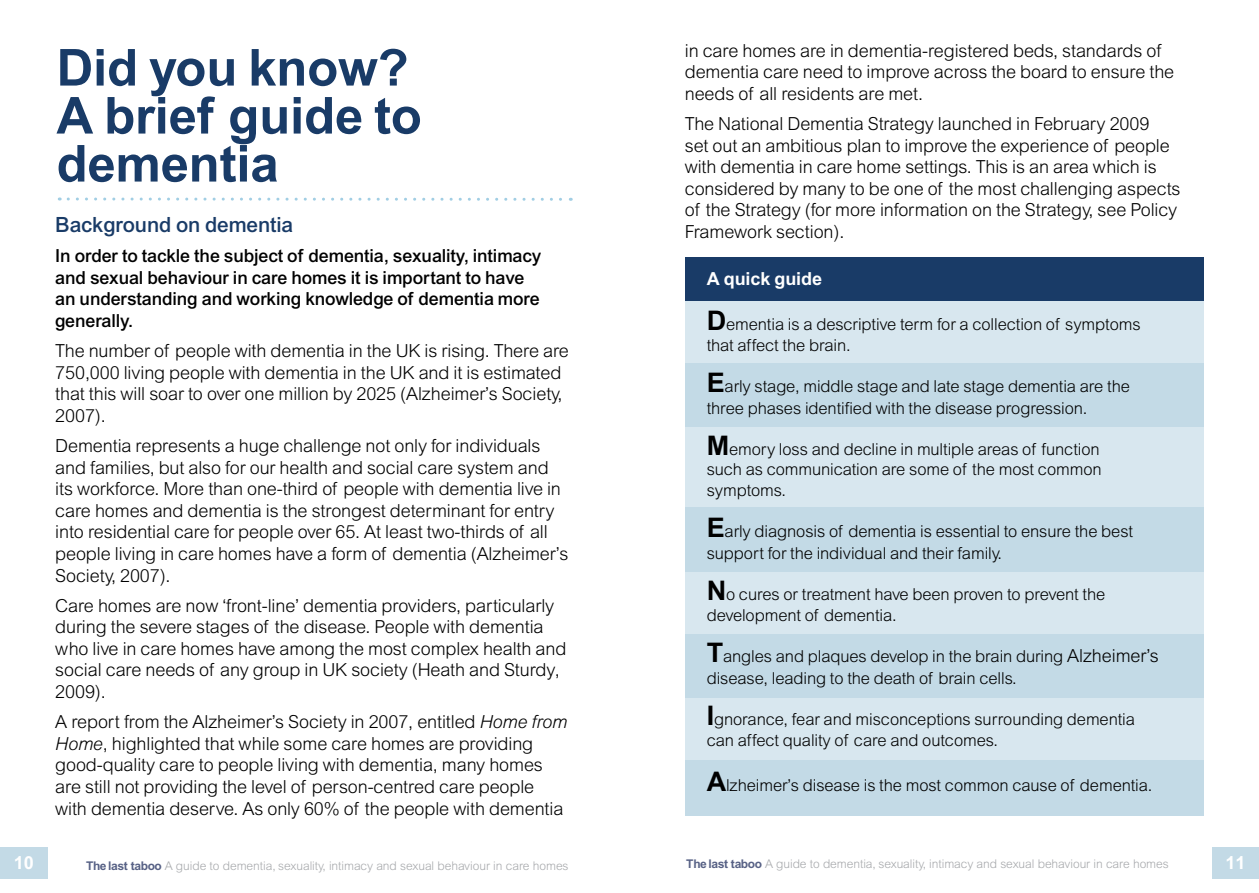
<style>
.page{position:relative;width:1259px;height:893px;background:#fff}
.page>*{position:absolute;margin:0;border:0;box-sizing:border-box;transform-origin:0 0}
.t1{font:700 51px/48px "Arial";letter-spacing:-.005em;color:#193b67}
.t2{font:500 21px "Arial";letter-spacing:-.005em;color:#193b67}
.t3{font:300 18px/21.6px "Arial";letter-spacing:-.005em;color:#000}
.t4{font:500 18px/21.6px "Arial";letter-spacing:-.005em;color:#000}
.t5{font:700 18px "Arial";letter-spacing:-.005em;color:#fff}
.t6{font:300 16.5px/21.6px "Arial";letter-spacing:-.005em;color:#000}
.t7{font:300 12px "Arial";letter-spacing:-.005em;color:#a7a9ac}
.s1{font-weight:700;font-size:27px}
.s2{font-size:18px}
.s3{font-style:italic}
.s4{font-weight:700;color:#576185}
</style>
<div class="page">
<div style="left:0;top:846px;width:47px;height:32px;background:#c3dae6"></div>
<div style="left:1212px;top:846px;width:47px;height:32px;background:#c3dae6"></div>
<div style="left:685px;top:258px;width:518px;height:43px;background:#193b67"></div>
<div style="left:685px;top:301px;width:518px;height:515px;background:#c3dae6"></div>
<div style="left:685px;top:301px;width:518px;height:61px;background:#d8e7ef"></div>
<div style="left:685px;top:572px;width:518px;height:61px;background:#d8e7ef"></div>
<div style="left:685px;top:699px;width:518px;height:61px;background:#d8e7ef"></div>
<div style="left:685px;top:428px;width:518px;height:79px;background:#d8e7ef"></div>
<svg style="left:68px;top:197px;width:503px;height:4px"></svg>
<h1 class="t1" style="left:56px;top:43px;width:367px">Did you know?<br>A brief guide to dementia</h1>
<p class="t3" style="left:685px;top:40px;width:491px">in care homes are in dementia-registered beds, standards of dementia care need to improve across the board to ensure the needs of all residents are met.</p>
<p class="t3" style="left:685px;top:113px;width:497px">The National Dementia Strategy launched in February 2009<br>set out an ambitious plan to improve the experience of people with dementia in care home settings. This is an area which is considered by many to be one of the most challenging aspects of the Strategy (for more information on the Strategy, see Policy Framework section).</p>
<p class="t5" style="left:707px;top:268px;width:117px">A quick guide</p>
<p class="t6" style="left:707px;top:313px;width:435px"><span class="s1">D</span>ementia is a descriptive term for a collection of symptoms that affect the brain.</p>
<p class="t6" style="left:707px;top:376px;width:425px"><span class="s1">E</span>arly stage, middle stage and late stage dementia are the three phases identified with the disease progression.</p>
<p class="t6" style="left:707px;top:439px;width:396px;line-height:19.8px"><span class="s1">M</span>emory loss and decline in multiple areas of function such as communication are some of the most common</p>
<p class="t6" style="left:707px;top:479px;width:81px">symptoms.</p>
<p class="t6" style="left:707px;top:520px;width:428px"><span class="s1">E</span>arly diagnosis of dementia is essential to ensure the best support for the individual and their family.</p>
<p class="t6" style="left:707px;top:583px;width:400px"><span class="s1">N</span>o cures or treatment have been proven to prevent the development of dementia.</p>
<p class="t6" style="left:707px;top:645px;width:454px"><span class="s1">T</span>angles and plaques develop in the brain during <span class="s2">Alzheimer’s </span>disease, leading to the death of brain cells.</p>
<p class="t6" style="left:707px;top:708px;width:430px"><span class="s1">I</span>gnorance, fear and misconceptions surrounding dementia can affect quality of care and outcomes.</p>
<p class="t6" style="left:707px;top:775px;width:447px"><span class="s1">A</span>lzheimer’s disease is the most common cause of dementia.</p>
<p class="t2" style="left:55px;top:212px;width:239px">Background on dementia</p>
<p class="t4" style="left:55px;top:245px;width:487px">In order to tackle the subject of dementia, sexuality, intimacy and sexual behaviour in care homes it is important to have an understanding and working knowledge of dementia more generally.</p>
<p class="t3" style="left:55px;top:340px;width:515px">The number of people with dementia in the UK is rising. There are 750,000 living people with dementia in the UK and it is estimated that this will soar to over one million by 2025 (Alzheimer’s Society, 2007).</p>
<p class="t3" style="left:55px;top:435px;width:514px">Dementia represents a huge challenge not only for individuals and families, but also for our health and social care system and its workforce. More than one-third of people with dementia live in care homes and dementia is the strongest determinant for entry into residential care for people over 65. At least two-thirds of all people living in care homes have a form of dementia (Alzheimer’s Society, 2007).</p>
<p class="t3" style="left:55px;top:594px;width:512px">Care homes are now ‘front-line’ dementia providers, particularly during the severe stages of the disease. People with dementia who live in care homes have among the most complex health and social care needs of any group in UK society (Heath and Sturdy, 2009).</p>
<p class="t3" style="left:55px;top:711px;width:513px">A report from the Alzheimer’s Society in 2007, entitled <span class="s3">Home from Home</span>, highlighted that while some care homes are providing good-quality care to people living with dementia, many homes are still not providing the level of person-centred care people with dementia deserve. As only 60% of the people with dementia</p>
<p class="t5" style="left:14px;top:852px;width:22px">10</p>
<p class="t7" style="left:86px;top:858px;width:484px"><span class="s4">The last taboo</span> A guide to dementia, sexuality, intimacy and sexual behaviour in care homes</p>
<p class="t7" style="left:686px;top:857px;width:484px"><span class="s4">The last taboo</span> A guide to dementia, sexuality, intimacy and sexual behaviour in care homes</p>
<p class="t5" style="left:1225px;top:852px;width:22px">11</p>
</div>
